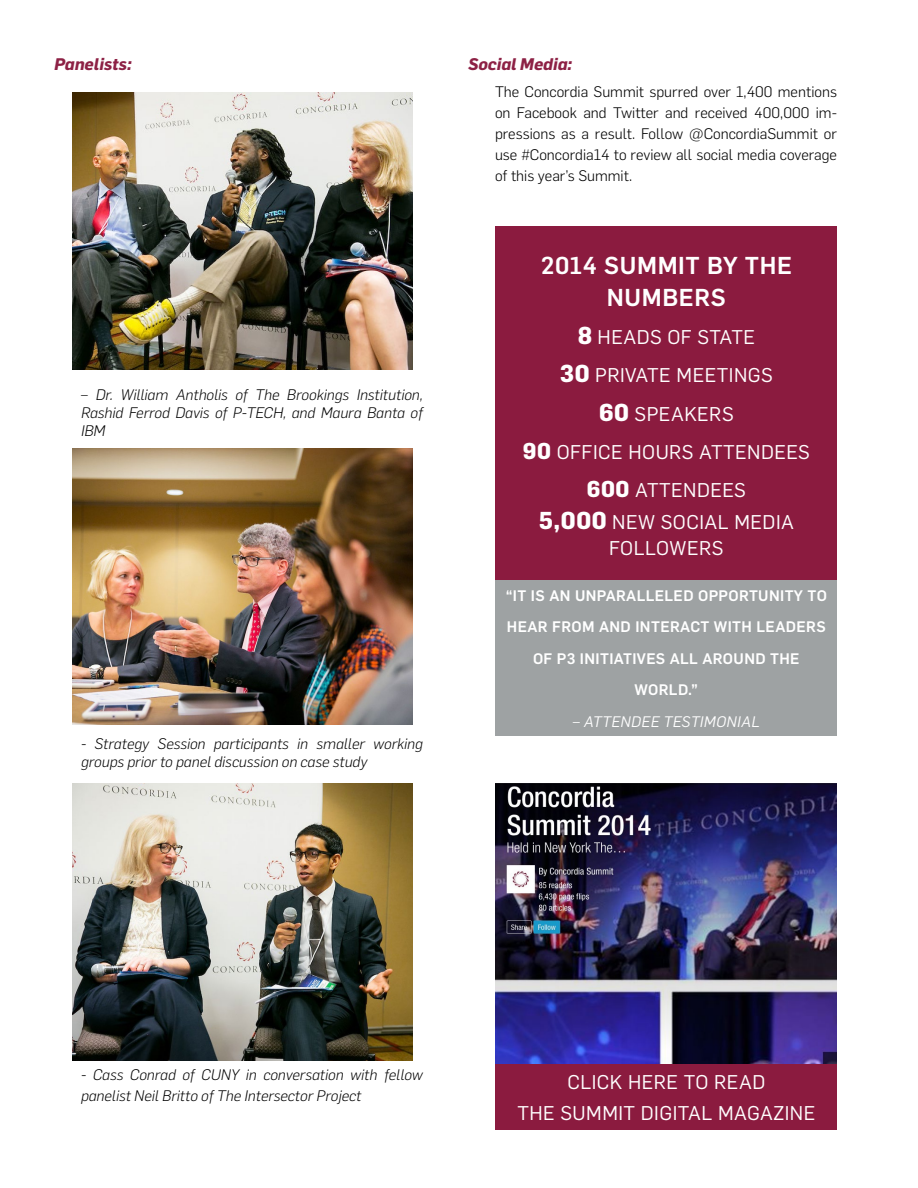
<style>
.page{position:relative;width:918px;height:1188px;background:#fff}
.page>*{position:absolute;margin:0;border:0;box-sizing:border-box;transform-origin:0 0}
.t1{font:500 24px/31.5px "Flama";letter-spacing:.025em;color:#fff;text-align:center}
.t2{font:19.5px/38.2px "Flama";letter-spacing:.025em;color:#fff;text-align:center}
.t3{font:italic 700 16.5px "Flama";color:#8d2145}
.t4{font:italic 300 15px/18px "Flama";color:#000}
.t5{font:300 15px/21px "Flama";color:#000;text-align:justify}
.t6{font:500 15px/31.5px "Flama";letter-spacing:.025em;color:#fff;text-align:center}
.t7{font:italic 15px "Flama";letter-spacing:.025em;color:#fff}
.s1{font-style:normal}
.s2{font-weight:700;font-size:24px}
.s3{font-weight:700;font-size:22.5px}
</style>
<div class="page">
<img style="left:72px;top:448px;width:341px;height:277px">
<div style="left:496px;top:1060px;width:341px;height:70px;background:#8b1b3f"></div>
<div style="left:496px;top:226px;width:341px;height:354px;background:#8b1b3f"></div>
<div style="left:496px;top:580px;width:341px;height:156px;background:#9ea2a3"></div>
<img style="left:496px;top:783px;width:341px;height:280px">
<img style="left:72px;top:93px;width:341px;height:276px">
<img style="left:72px;top:784px;width:341px;height:276px">
<p class="t3" style="left:54px;top:52px;width:79px">Panelists:</p>
<p class="t4" style="left:81px;top:385px;width:344px;text-align:justify"><span class="s1">–</span> Dr. William Antholis of The Brookings Institution, Rashid Ferrod Davis of P-TECH, and Maura Banta of IBM</p>
<p class="t4" style="left:81px;top:734px;width:344px">- Strategy Session participants in smaller working groups prior to panel discussion on case study</p>
<p class="t3" style="left:468px;top:52px;width:106px">Social Media:</p>
<p class="t5" style="left:495px;top:81px;width:344px">The Concordia Summit spurred over 1,400 mentions on Facebook and Twitter and received 400,000 im&shy;pressions as a result. Follow @ConcordiaSummit or use #Concordia14 to review all social media coverage of this year’s Summit.</p>
<h1 class="t1" style="left:541px;top:248px;width:253px">2014 SUMMIT BY THE<br>NUMBERS</h1>
<h2 class="t2" style="left:523px;top:317px;width:288px"><span class="s2">8</span> HEADS OF STATE<br><span class="s2">30</span> PRIVATE MEETINGS<br><span class="s2">60</span> SPEAKERS<br><span class="s3">90</span> OFFICE HOURS ATTENDEES<br><span class="s3">600</span> ATTENDEES</h2>
<h2 class="t2" style="left:539px;top:509px;width:257px;line-height:25.5px"><span class="s2">5,000</span> NEW SOCIAL MEDIA<br>FOLLOWERS</h2>
<p class="t6" style="left:506px;top:579px;width:323px">“IT IS AN UNPARALLELED OPPORTUNITY TO<br>HEAR FROM AND INTERACT WITH LEADERS<br>OF P3 INITIATIVES ALL AROUND THE<br>WORLD.”</p>
<p class="t7" style="left:573px;top:712px;width:188px">– ATTENDEE TESTIMONIAL</p>
<p class="t4" style="left:81px;top:1063px;width:344px;line-height:21px">- Cass Conrad of CUNY in conversation with fellow panelist Neil Britto of The Intersector Project</p>
<h2 class="t2" style="left:517px;top:1065px;width:299px;line-height:31.5px">CLICK HERE TO READ<br>THE SUMMIT DIGITAL MAGAZINE</h2>
</div>
